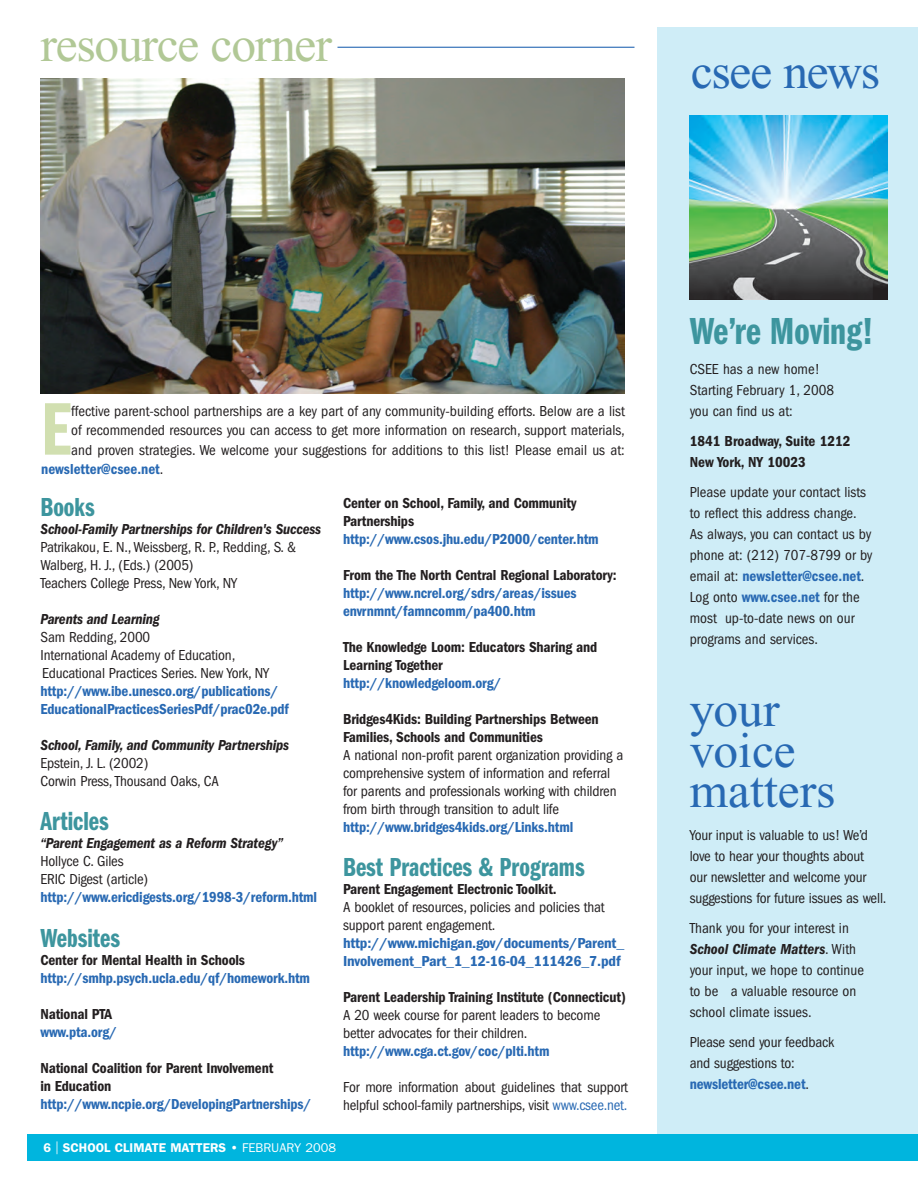
<style>
.page{position:relative;width:918px;height:1188px;background:#fff}
.page>*{position:absolute;margin:0;border:0;box-sizing:border-box;transform-origin:0 0}
.t1{font:77.1px "Franklin Gothic Demi Cmpr";color:#d1dfb0;scale:.95 1}
.t2{font:49.5px/40.5px "Times New Roman";color:#2869b3}
.t3{font:49.5px "Times New Roman";letter-spacing:-.025em;color:#b1c896}
.t4{font:49.5px "Times New Roman";letter-spacing:-.025em;color:#2869b3}
.t5{font:39px "Franklin Gothic Demi Cmpr";color:#3d959e}
.t6{font:27px "Franklin Gothic Demi Cmpr";color:#3d959e}
.t7{font:condensed 15px/21px "Franklin Gothic";letter-spacing:-.01em;color:#231f20}
.t8{font:600 condensed 15px/18px "Franklin Gothic";letter-spacing:-.01em;color:#2869b3}
.t9{font:600 condensed 15px/18px "Franklin Gothic";letter-spacing:-.01em;color:#231f20}
.t10{font:italic 600 condensed 15px "Franklin Gothic";letter-spacing:-.01em;color:#231f20}
.t11{font:600 condensed 15px/18px "Franklin Gothic";letter-spacing:-.01em;color:#2869b3;scale:1.06 1}
.t12{font:600 12.75px "Franklin Gothic";color:#fff}
.s1{font-weight:400;color:#231f20}
.s2{color:#2869b3}
.s3{font-weight:400}
.s4{font-weight:600;color:#2869b3}
.s5{font-weight:600;font-style:italic}
</style>
<div class="page">
<div style="left:658px;top:27px;width:260px;height:1119px;background:#cfedf7"></div>
<div style="left:27px;top:1134px;width:891px;height:27px;background:#00b5de"></div>
<hr style="left:338px;top:47px;width:296px;height:1px;background:#2869b3">
<img style="left:689px;top:116px;width:198px;height:184px">
<img style="left:40px;top:78px;width:585px;height:316px">
<h2 class="t3" style="left:40px;top:27px;width:293px">resource corner</h2>
<h2 class="t4" style="left:691px;top:54px;width:191px">csee news</h2>
<h1 class="t1" style="left:41px;top:403px;width:33px">E</h1>
<p class="t7" style="left:71px;top:401px;width:555px">ffective parent-school partnerships are a key part of any community-building efforts. Below are a list</p>
<p class="t7" style="left:71px;top:421px;width:555px">of recommended resources you can access to get more information on research, support materials,</p>
<p class="t7" style="left:71px;top:440px;width:555px">and proven strategies. We welcome your suggestions for additions to this list! Please email us at:</p>
<p class="t8" style="left:41px;top:461px;width:124px">newsletter@csee.net<span class="s1">.</span></p>
<h3 class="t6" style="left:40px;top:497px;width:56px">Books</h3>
<p class="t10" style="left:40px;top:523px;width:282px">School-Family Partnerships for Children's Success</p>
<p class="t7" style="left:40px;top:539px;width:258px;line-height:18px">Patrikakou, E. N., Weissberg, R. P., Redding, S. &amp;<br>Walberg, H. J., (Eds.) (2005)<br>Teachers College Press, New York, NY</p>
<p class="t10" style="left:40px;top:613px;width:121px">Parents and Learning</p>
<p class="t7" style="left:40px;top:629px;width:230px;line-height:18px">Sam Redding, 2000<br>International Academy of Education,<br>Educational Practices Series. New York, NY</p>
<p class="t8" style="left:40px;top:683px;width:250px">http://www.ibe.unesco.org/publications/<br>EducationalPracticesSeriesPdf/prac02e.pdf</p>
<p class="t10" style="left:40px;top:739px;width:250px">School, Family, and Community Partnerships</p>
<p class="t7" style="left:40px;top:755px;width:180px;line-height:18px">Epstein, J. L. (2002)<br>Corwin Press, Thousand Oaks, CA</p>
<h3 class="t6" style="left:40px;top:812px;width:70px">Articles</h3>
<p class="t10" style="left:40px;top:838px;width:244px">“Parent Engagement as a Reform Strategy”</p>
<p class="t7" style="left:40px;top:854px;width:109px;line-height:18px">Hollyce C. Giles<br>ERIC Digest (article)</p>
<p class="t8" style="left:40px;top:890px;width:278px">http://www.ericdigests.org/1998-3/reform.html</p>
<h3 class="t6" style="left:40px;top:929px;width:81px">Websites</h3>
<p class="t9" style="left:40px;top:953px;width:206px">Center for Mental Health in Schools</p>
<p class="t8" style="left:40px;top:971px;width:271px">http://smhp.psych.ucla.edu/qf/homework.htm</p>
<p class="t9" style="left:40px;top:1007px;width:73px">National PTA</p>
<p class="t8" style="left:40px;top:1025px;width:78px">www.pta.org/</p>
<p class="t9" style="left:40px;top:1061px;width:234px">National Coalition for Parent Involvement in Education</p>
<p class="t8" style="left:40px;top:1097px;width:272px">http://www.ncpie.org/DevelopingPartnerships/</p>
<p class="t9" style="left:343px;top:495px;width:235px">Center on School, Family, and Community<br>Partnerships</p>
<p class="t8" style="left:343px;top:531px;width:257px">http://www.csos.jhu.edu/P2000/center.htm</p>
<p class="t9" style="left:343px;top:567px;width:275px">From the The North Central Regional Laboratory:</p>
<p class="t8" style="left:343px;top:585px;width:235px">http://www.ncrel.org/sdrs/areas/issues envrnmnt/famncomm/pa400.htm</p>
<p class="t9" style="left:343px;top:639px;width:256px">The Knowledge Loom: Educators Sharing and<br>Learning Together</p>
<p class="t8" style="left:343px;top:675px;width:160px">http://knowledgeloom.org/</p>
<p class="t9" style="left:343px;top:711px;width:257px">Bridges4Kids: Building Partnerships Between<br>Families, Schools and Communities</p>
<p class="t7" style="left:343px;top:747px;width:282px;line-height:18px">A national non-profit parent organization providing a comprehensive system of information and referral for parents and professionals working with children from birth through transition to adult life</p>
<p class="t8" style="left:343px;top:819px;width:232px">http://www.bridges4kids.org/Links.html</p>
<h3 class="t6" style="left:343px;top:858px;width:243px">Best Practices &amp; Programs</h3>
<p class="t9" style="left:343px;top:882px;width:215px">Parent Engagement Electronic Toolkit.</p>
<p class="t7" style="left:343px;top:900px;width:263px;line-height:18px">A booklet of resources, policies and policies that support parent engagement.</p>
<p class="t11" style="left:343px;top:936px;width:267px">http://www.michigan.gov/documents/Parent_<br>Involvement_Part_1_12-16-04_111426_7.pdf</p>
<p class="t9" style="left:343px;top:990px;width:284px">Parent Leadership Training Institute (Connecticut)</p>
<p class="t7" style="left:343px;top:1008px;width:259px;line-height:18px">A 20 week course for parent leaders to become better advocates for their children.</p>
<p class="t8" style="left:343px;top:1044px;width:208px">http://www.cga.ct.gov/coc/plti.htm</p>
<p class="t7" style="left:343px;top:1080px;width:286px;line-height:18px">For more information about guidelines that support helpful school-family partnerships, visit <span class="s2">www.csee.net.</span></p>
<p class="t12" style="left:44px;top:1143px;width:294px">6 <span class="s3">|</span> SCHOOL CLIMATE MATTERS • <span class="s3">FEBRUARY 2008</span></p>
<h3 class="t5" style="left:690px;top:318px;width:185px">We’re Moving!</h3>
<p class="t7" style="left:690px;top:360px;width:146px">CSEE has a new home!<br>Starting February 1, 2008 you can find us at:</p>
<p class="t9" style="left:690px;top:432px;width:162px;line-height:21px">1841 Broadway, Suite 1212<br>New York, NY 10023</p>
<p class="t7" style="left:690px;top:483px;width:184px">Please update your contact lists to reflect this address change.<br>As always, you can contact us by phone at: (212) 707-8799 or by email at: <span class="s4">newsletter@csee.net</span>.<br>Log onto <span class="s4">www.csee.net</span> for the most up-to-date news on our programs and services.</p>
<h2 class="t2" style="left:690px;top:694px;width:147px">your voice matters</h2>
<p class="t7" style="left:690px;top:826px;width:198px">Your input is valuable to us! We’d love to hear your thoughts about<br>our newsletter and welcome your suggestions for future issues as well.</p>
<p class="t7" style="left:690px;top:919px;width:176px">Thank you for your interest in<br><span class="s5">School Climate Matters</span>. With your input, we hope to continue to be a valuable resource on school climate issues.</p>
<p class="t7" style="left:690px;top:1033px;width:146px">Please send your feedback and suggestions to: <span class="s4">newsletter@csee.net</span>.</p>
</div>
